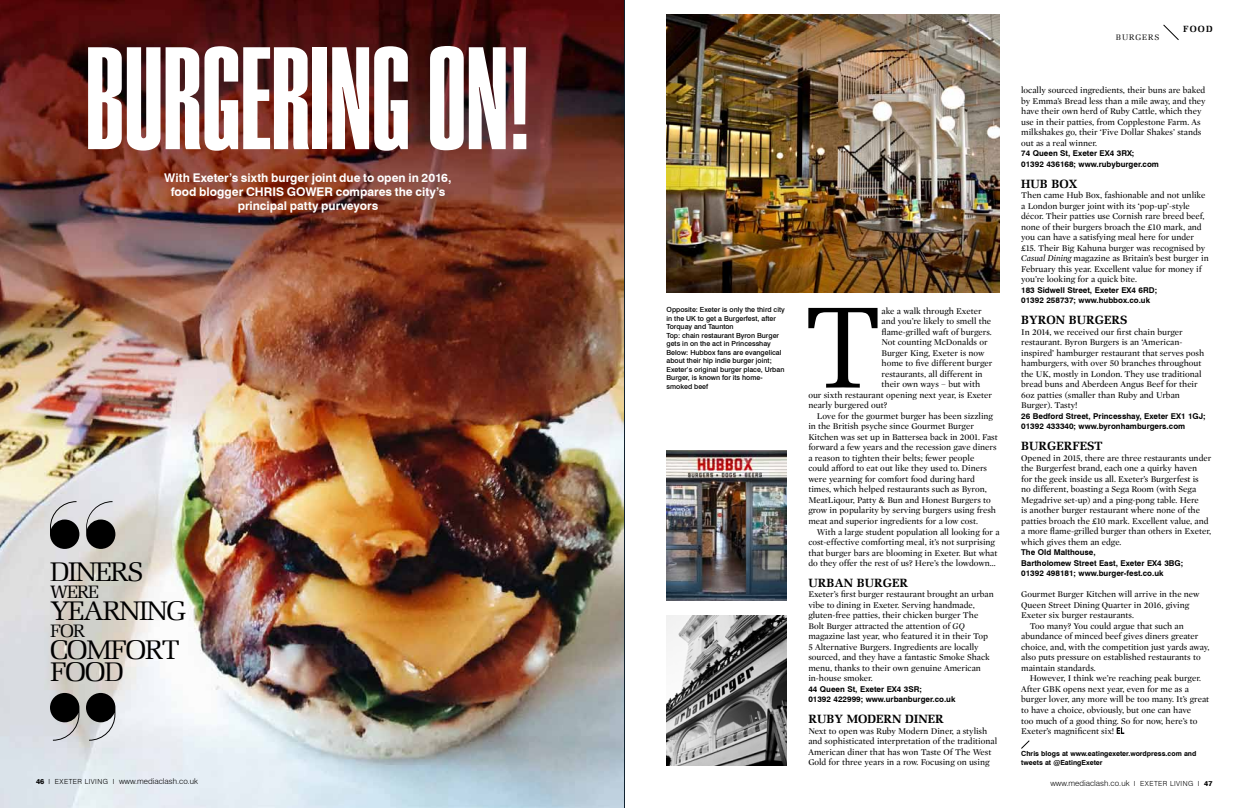
<style>
.page{position:relative;width:1248px;height:808px;background:#fff}
.page>*{position:absolute;margin:0;border:0;box-sizing:border-box;transform-origin:0 0}
.t1{font:141.3px "Plakette Serial";color:#fff}
.t2{font:115.2px "Melior Com";color:#000}
.t3{font:27px/22px "Melior Com";letter-spacing:-.05em;color:#000}
.t4{font:18px "Melior Com";letter-spacing:-.05em;color:#000}
.t5{font:700 12px/14px "Swiss 721 BT";color:#fff;text-align:center}
.t6{font:700 12px "Melior Com";color:#000}
.t7{font:9px/10.5px "Mercury Display";color:#000}
.t8{font:700 9px "Melior Com";color:#000}
.t9{font:700 8px/10.5px "Swiss 721 BT";color:#000}
.t10{font:300 8px "Swiss 721 BT";color:#000}
.t11{font:8px "Melior Com";letter-spacing:.12em;color:#000}
.t12{font:500 7px/8.5px "Swiss 721 BT";color:#000}
.t13{font:700 7px/9px "Swiss 721 BT";color:#000}
.t14{font:300 7px "Swiss 721 BT";letter-spacing:.06em;color:#000}
.s1{font-size:7px}
.s2{font-weight:800}
.s3{font-style:italic}
.s4{font-weight:800;font-size:7px}
</style>
<div class="page">
<img style="left:0;top:0;width:623px;height:808px">
<svg style="left:1163px;top:24px;width:15px;height:16px"></svg>
<img style="left:666px;top:615px;width:120px;height:150px">
<img style="left:666px;top:450px;width:120px;height:151px">
<img style="left:666px;top:14px;width:333px;height:278px">
<svg style="left:50px;top:501px;width:65px;height:48px;background:#79797a"></svg>
<svg style="left:50px;top:693px;width:65px;height:48px;background:#747475"></svg>
<svg style="left:1116px;top:727px;width:8px;height:7px"></svg>
<svg style="left:1021px;top:740px;width:8px;height:9px"></svg>
<h1 class="t1" style="left:85px;top:20px;width:447px">BURGERING ON!</h1>
<h3 class="t5" style="left:164px;top:170px;width:289px">With Exeter’s sixth burger joint due to open in 2016, food blogger CHRIS GOWER compares the city’s principal patty purveyors</h3>
<h3 class="t3" style="left:50px;top:560px;width:95px">DINERS</h3>
<h3 class="t4" style="left:50px;top:581px;width:51px">WERE</h3>
<h3 class="t3" style="left:50px;top:599px;width:138px">YEARNING</h3>
<h3 class="t4" style="left:50px;top:620px;width:37px">FOR</h3>
<h3 class="t3" style="left:50px;top:638px;width:131px">COMFORT<br>FOOD</h3>
<p class="t10" style="left:113px;top:777px;width:87px"><span class="s1">I</span> www.mediaclash.co.uk</p>
<p class="t10" style="left:55px;top:778px;width:136px"><sup>EXETER</sup> <sup>LIVING</sup><span class="s1">I</span> www.mediaclash.co.uk</p>
<p class="t14" style="left:36px;top:779px;width:64px"><span class="s2">1</span><sup>46</sup>I I CLIFTON LIFE</p>
<p class="t12" style="left:666px;top:306px;width:120px">Opposite: Exeter is only the third city in the UK to get a Burgerfest, after<br>Torquay and Taunton<br>Top: chain restaurant Byron Burger gets in on the act in Princesshay<br>Below: Hubbox fans are evangelical about their hip indie burger joint;<br>Exeter’s original burger place, Urban<br>Burger, is known for its home&shy;smoked beef</p>
<h2 class="t2" style="left:804px;top:279px;width:71px">T</h2>
<p class="t7" style="left:881px;top:306px;width:102px">ake a walk through Exeter</p>
<p class="t7" style="left:881px;top:316px;width:111px">and you’re likely to smell the</p>
<p class="t7" style="left:881px;top:327px;width:112px">flame-grilled waft of burgers.</p>
<p class="t7" style="left:881px;top:337px;width:107px">Not counting McDonalds or</p>
<p class="t7" style="left:881px;top:348px;width:104px">Burger King, Exeter is now</p>
<p class="t7" style="left:881px;top:358px;width:112px">home to five different burger</p>
<p class="t7" style="left:881px;top:369px;width:103px">restaurants, all different in</p>
<p class="t7" style="left:881px;top:379px;width:100px">their own ways – but with</p>
<p class="t7" style="left:808px;top:390px;width:185px">our sixth restaurant opening next year, is Exeter</p>
<p class="t7" style="left:808px;top:400px;width:80px">nearly burgered out?</p>
<p class="t7" style="left:816px;top:411px;width:178px">Love for the gourmet burger has been sizzling</p>
<p class="t7" style="left:808px;top:421px;width:167px">in the British psyche since Gourmet Burger</p>
<p class="t7" style="left:808px;top:432px;width:191px">Kitchen was set up in Battersea back in 2001. Fast</p>
<p class="t7" style="left:808px;top:442px;width:190px">forward a few years and the recession gave diners</p>
<p class="t7" style="left:808px;top:453px;width:167px">a reason to tighten their belts; fewer people</p>
<p class="t7" style="left:808px;top:463px;width:180px">could afford to eat out like they used to. Diners</p>
<p class="t7" style="left:808px;top:474px;width:168px">were yearning for comfort food during hard</p>
<p class="t7" style="left:808px;top:484px;width:180px">times, which helped restaurants such as Byron,</p>
<p class="t7" style="left:808px;top:495px;width:184px">MeatLiqour, Patty &amp; Bun and Honest Burgers to</p>
<p class="t7" style="left:808px;top:505px;width:189px">grow in popularity by serving burgers using fresh</p>
<p class="t7" style="left:808px;top:516px;width:171px">meat and superior ingredients for a low cost.</p>
<p class="t7" style="left:816px;top:526px;width:184px">With a large student population all looking for a</p>
<p class="t7" style="left:808px;top:537px;width:188px">cost-effective comforting meal, it’s not surprising</p>
<p class="t7" style="left:808px;top:547px;width:190px">that burger bars are blooming in Exeter. But what</p>
<p class="t7" style="left:808px;top:558px;width:189px">do they offer the rest of us? Here’s the lowdown...</p>
<h3 class="t6" style="left:808px;top:575px;width:101px">URBAN BURGER</h3>
<p class="t7" style="left:808px;top:589px;width:187px">Exeter’s first burger restaurant brought an urban vibe to dining in Exeter. Serving handmade, gluten-free patties, their chicken burger The Bolt Burger attracted the attention of <span class="s3">GQ </span>magazine last year, who featured it in their Top 5 Alternative Burgers. Ingredients are locally sourced, and they have a fantastic Smoke Shack menu, thanks to their own genuine American in-house smoker.</p>
<p class="t9" style="left:808px;top:684px;width:149px">44 Queen St, Exeter EX4 3SR;<br>01392 422999; www.urbanburger.co.uk</p>
<h3 class="t6" style="left:808px;top:712px;width:137px">RUBY MODERN DINER</h3>
<p class="t7" style="left:808px;top:726px;width:190px">Next to open was Ruby Modern Diner, a stylish and sophisticated interpretation of the traditional American diner that has won Taste Of The West Gold for three years in a row. Focusing on using</p>
<p class="t11" style="left:1115px;top:32px;width:45px">BURGERS</p>
<p class="t8" style="left:1183px;top:23px;width:31px">FOOD</p>
<p class="t7" style="left:1021px;top:85px;width:186px">locally sourced ingredients, their buns are baked by Emma’s Bread less than a mile away, and they have their own herd of Ruby Cattle, which they use in their patties, from Copplestone Farm. As milkshakes go, their ‘Five Dollar Shakes’ stands out as a real winner.</p>
<p class="t9" style="left:1021px;top:148px;width:139px">74 Queen St, Exeter EX4 3RX;<br>01392 436168; www.rubyburger.com</p>
<h3 class="t6" style="left:1021px;top:176px;width:58px">HUB BOX</h3>
<p class="t7" style="left:1021px;top:190px;width:189px">Then came Hub Box, fashionable and not unlike a London burger joint with its ‘pop-up’-style décor. Their patties use Cornish rare breed beef, none of their burgers broach the £10 mark, and you can have a satisfying meal here for under £15. Their Big Kahuna burger was recognised by <span class="s3">Casual Dining</span> magazine as Britain’s best burger in February this year. Excellent value for money if you’re looking for a quick bite.</p>
<p class="t9" style="left:1021px;top:285px;width:137px">183 Sidwell Street, Exeter EX4 6RD;<br>01392 258737; www.hubbox.co.uk</p>
<h3 class="t6" style="left:1021px;top:313px;width:108px">BYRON BURGERS</h3>
<p class="t7" style="left:1021px;top:327px;width:184px">In 2014, we received our first chain burger restaurant. Byron Burgers is an ‘American&shy;inspired’ hamburger restaurant that serves posh hamburgers, with over 50 branches throughout the UK, mostly in London. They use traditional bread buns and Aberdeen Angus Beef for their 6oz patties (smaller than Ruby and Urban Burger). Tasty!</p>
<p class="t9" style="left:1021px;top:411px;width:186px">26 Bedford Street, Princesshay, Exeter EX1 1GJ;<br>01392 433340; www.byronhamburgers.com</p>
<h3 class="t6" style="left:1021px;top:439px;width:83px">BURGERFEST</h3>
<p class="t7" style="left:1021px;top:453px;width:191px">Opened in 2015, there are three restaurants under the Burgerfest brand, each one a quirky haven<br>for the geek inside us all. Exeter’s Burgerfest is<br>no different, boasting a Sega Room (with Sega Megadrive set-up) and a ping-pong table. Here<br>is another burger restaurant where none of the patties broach the £10 mark. Excellent value, and a more flame-grilled burger than others in Exeter, which gives them an edge.</p>
<p class="t9" style="left:1021px;top:547px;width:163px">The Old Malthouse,<br>Bartholomew Street East, Exeter EX4 3BG;<br>01392 498181; www.burger-fest.co.uk</p>
<p class="t7" style="left:1021px;top:589px;width:180px">Gourmet Burger Kitchen will arrive in the new</p>
<p class="t7" style="left:1021px;top:600px;width:170px">Queen Street Dining Quarter in 2016, giving</p>
<p class="t7" style="left:1021px;top:610px;width:114px">Exeter six burger restaurants.</p>
<p class="t7" style="left:1029px;top:621px;width:155px">Too many? You could argue that such an</p>
<p class="t7" style="left:1021px;top:631px;width:179px">abundance of minced beef gives diners greater</p>
<p class="t7" style="left:1021px;top:642px;width:190px">choice, and, with the competition just yards away,</p>
<p class="t7" style="left:1021px;top:652px;width:181px">also puts pressure on established restaurants to</p>
<p class="t7" style="left:1021px;top:663px;width:76px">maintain standards.</p>
<p class="t7" style="left:1029px;top:673px;width:173px">However, I think we’re reaching peak burger.</p>
<p class="t7" style="left:1021px;top:684px;width:169px">After GBK opens next year, even for me as a</p>
<p class="t7" style="left:1021px;top:694px;width:189px">burger lover, any more will be too many. It’s great</p>
<p class="t7" style="left:1021px;top:705px;width:171px">to have a choice, obviously, but one can have</p>
<p class="t7" style="left:1021px;top:715px;width:178px">too much of a good thing. So for now, here’s to</p>
<p class="t7" style="left:1021px;top:726px;width:95px">Exeter’s magnificent six!</p>
<p class="t13" style="left:1021px;top:749px;width:177px">Chris blogs at www.eatingexeter.wordpress.com and tweets at @EatingExeter</p>
<p class="t10" style="left:1050px;top:778px;width:164px">www.mediaclash.co.uk <span class="s1">I EXETER LIVING I</span> <span class="s4">47</span></p>
</div>
